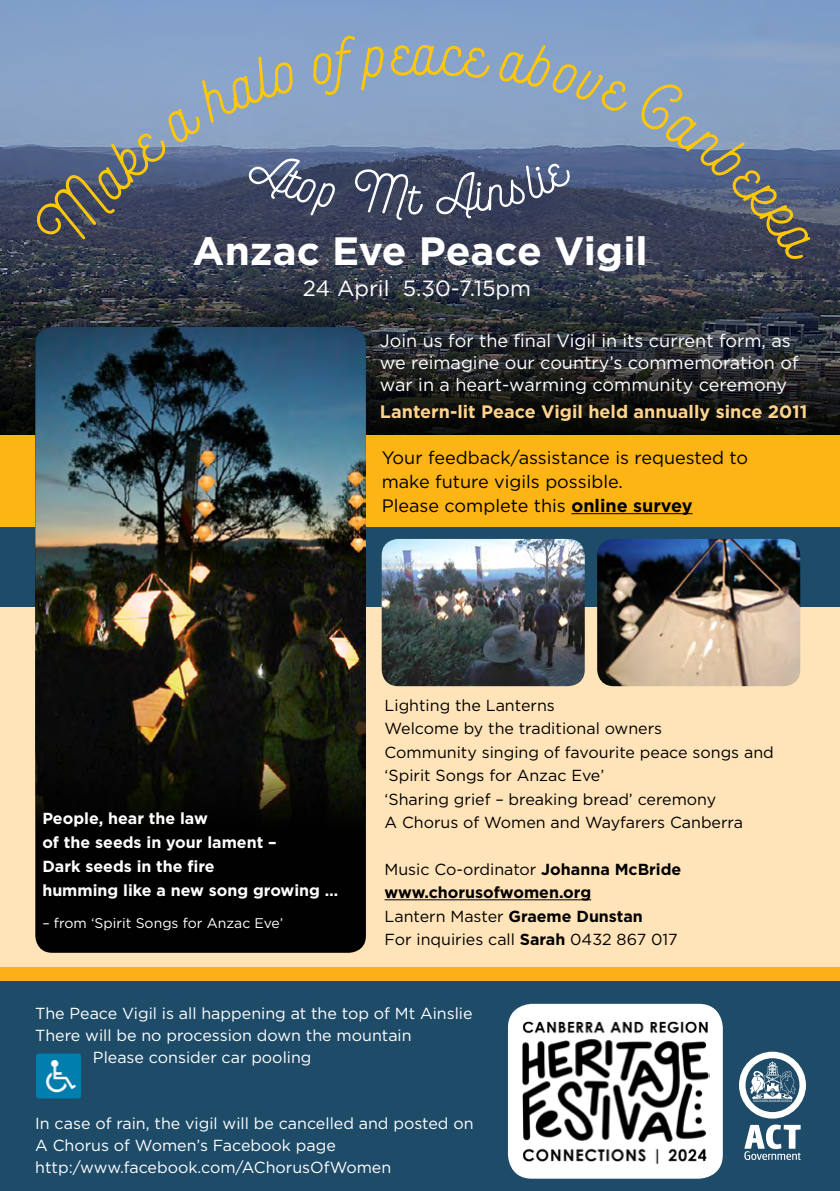
<style>
.page{position:relative;width:840px;height:1191px;background:#fff}
.page>*{position:absolute;margin:0;border:0;box-sizing:border-box;transform-origin:0 0}
.t1{font:700 39.4px "Gotham";color:#fff}
.t2{font:22px "Gotham";color:#fff}
.t3{font:18px/22px "Gotham";color:#fff}
.t4{font:18px/24px "Gotham";color:#000}
.t5{font:700 18px "Gotham";color:#ffd38c}
.t6{font:16px/23.4px "Gotham";color:#000}
.t7{font:16px/22px "Gotham";color:#fff}
.t8{font:700 16px/24px "Gotham";color:#fff}
.t9{font:14px "Gotham";color:#fff}
.s1{font-weight:700}
</style>
<div class="page">
<img style="left:0;top:0;width:839px;height:291px">
<svg style="left:0;top:291px;width:839px;height:144px;background:#212427"></svg>
<div style="left:0;top:577px;width:839px;height:468px;background:#ffe4ba"></div>
<div style="left:0;top:526px;width:839px;height:80px;background:#1d4b68"></div>
<div style="left:0;top:435px;width:839px;height:91px;background:#fcb515"></div>
<div style="left:0;top:967px;width:839px;height:63px;background:#fcaf17"></div>
<div style="left:0;top:981px;width:839px;height:210px;background:#1d4b68"></div>
<hr style="left:384px;top:899px;width:207px;height:1px;background:#000">
<img style="left:381px;top:539px;width:203px;height:147px">
<img style="left:597px;top:539px;width:202px;height:147px">
<div style="left:35px;top:327px;width:331px;height:625px;background:#010101;border-radius:17px"></div>
<img style="left:35px;top:327px;width:331px;height:506px">
<img style="left:36px;top:1053px;width:45px;height:45px">
<div style="left:507px;top:1003px;width:215px;height:175px;background:#fff;border-radius:24px"></div>
<img style="left:522px;top:1022px;width:186px;height:141px">
<svg style="left:739px;top:1051px;width:66px;height:67px"></svg>
<svg style="left:744px;top:1124px;width:56px;height:36px"></svg>
<hr style="left:571px;top:513px;width:121px;height:1px;background:#000">
<svg style="left:30px;top:35px;width:787px;height:230px;background:#647696"></svg>
<h1 class="t1" style="left:192px;top:225px;width:456px">Anzac Eve Peace Vigil</h1>
<h2 class="t2" style="left:303px;top:274px;width:229px">24 April 5.30-7.15pm</h2>
<p class="t3" style="left:380px;top:329px;width:420px">Join us for the final Vigil in its current form, as we reimagine our country’s commemoration of war in a heart-warming community ceremony</p>
<p class="t5" style="left:380px;top:400px;width:428px">Lantern-lit Peace Vigil held annually since 2011</p>
<p class="t4" style="left:381px;top:445px;width:368px">Your feedback/assistance is requested to make future vigils possible.<br>Please complete this <span class="s1">online survey</span></p>
<p class="t8" style="left:42px;top:806px;width:297px">People, hear the law<br>of the seeds in your lament –<br>Dark seeds in the fire<br>humming like a new song growing …</p>
<p class="t9" style="left:42px;top:914px;width:242px">– from ‘Spirit Songs for Anzac Eve’</p>
<p class="t6" style="left:384px;top:693px;width:390px">Lighting the Lanterns<br>Welcome by the traditional owners<br>Community singing of favourite peace songs and ‘Spirit Songs for Anzac Eve’<br>‘Sharing grief – breaking bread’ ceremony<br>A Chorus of Women and Wayfarers Canberra</p>
<p class="t6" style="left:384px;top:857px;width:298px">Music Co-ordinator <span class="s1">Johanna McBride www.chorusofwomen.org<br></span>Lantern Master <span class="s1">Graeme Dunstan<br></span>For inquiries call <span class="s1">Sarah</span> 0432 867 017</p>
<p class="t7" style="left:35px;top:1002px;width:438px">The Peace Vigil is all happening at the top of Mt Ainslie</p>
<p class="t7" style="left:35px;top:1024px;width:377px">There will be no procession down the mountain</p>
<p class="t7" style="left:93px;top:1046px;width:220px">Please consider car pooling</p>
<p class="t7" style="left:35px;top:1112px;width:439px">In case of rain, the vigil will be cancelled and posted on<br>A Chorus of Women’s Facebook page http:/www.facebook.com/AChorusOfWomen</p>
</div>
